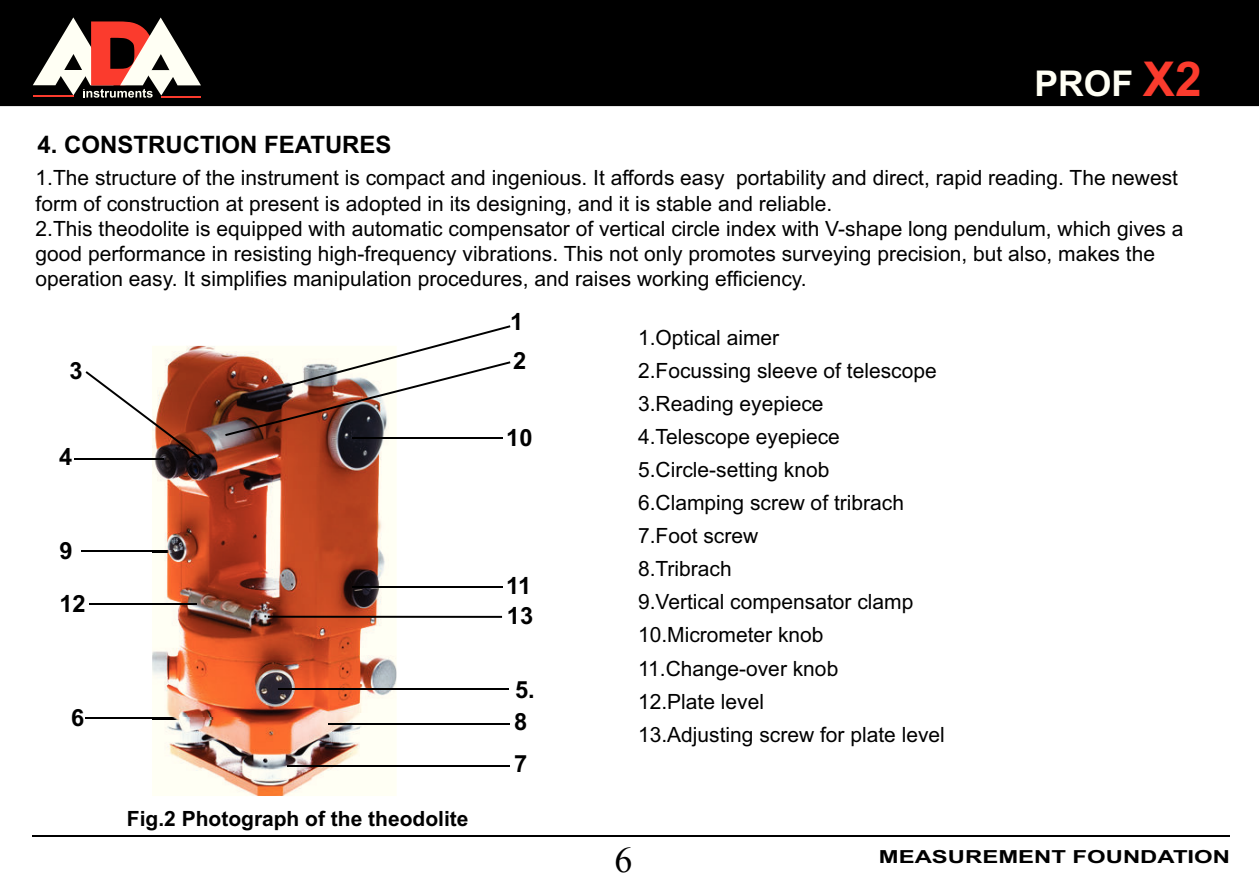
<style>
.page{position:relative;width:1259px;height:890px;background:#fff}
.page>*{position:absolute;margin:0;border:0;box-sizing:border-box;transform-origin:0 0}
.t1{font:700 35.4px "Arial";color:#fffff4}
.t2{font:700 24px "Arial";color:#000}
.t3{font:700 23.7px/38.4px "Arial";color:#000}
.t4{font:21px/33px "Arial";color:#000}
.t5{font:700 21px "Arial";color:#000}
.t6{font:700 18px "Arial";color:#000;scale:1.33 1}
.s1{font-size:48px;color:#fb3b2d}
</style>
<div class="page">
<hr style="left:32px;top:834px;width:1197px;height:2px;background:#000">
<hr style="left:86px;top:717px;width:155px;height:2px;background:#000">
<hr style="left:81px;top:550px;width:93px;height:2px;background:#000">
<img style="left:152px;top:346px;width:245px;height:450px">
<img style="left:152px;top:717px;width:89px;height:2px">
<img style="left:152px;top:550px;width:22px;height:2px">
<svg style="left:225px;top:325px;width:285px;height:111px"></svg>
<svg style="left:85px;top:371px;width:117px;height:89px"></svg>
<hr style="left:74px;top:457px;width:90px;height:2px;background:#000">
<hr style="left:278px;top:688px;width:231px;height:2px;background:#000">
<hr style="left:287px;top:764px;width:223px;height:2px;background:#000">
<hr style="left:328px;top:723px;width:182px;height:2px;background:#000">
<hr style="left:352px;top:437px;width:151px;height:2px;background:#000">
<hr style="left:352px;top:585px;width:151px;height:2px;background:#000">
<hr style="left:268px;top:615px;width:234px;height:3px;background:#000">
<hr style="left:89px;top:602px;width:108px;height:2px;background:#000">
<div style="left:0;top:0;width:1259px;height:106px;background:#000"></div>
<svg style="left:33px;top:17px;width:168px;height:81px"></svg>
<hr style="left:33px;top:96px;width:40px;height:1px;background:#fb3b2d">
<hr style="left:161px;top:96px;width:40px;height:1px;background:#fb3b2d">
<p class="t2" style="left:38px;top:135px;width:355px">4. CONSTRUCTION FEATURES</p>
<h1 class="t1" style="left:1034px;top:70px;width:169px">PROF <span class="s1">X2</span></h1>
<p class="t4" style="left:36px;top:167px;width:1149px;line-height:25.2px">1.The structure of the instrument is compact and ingenious. It affords easy portability and direct, rapid reading. The newest form of construction at present is adopted in its designing, and it is stable and reliable.<br>2.This theodolite is equipped with automatic compensator of vertical circle index with V-shape long pendulum, which gives a good performance in resisting high-frequency vibrations. This not only promotes surveying precision, but also, makes the operation easy. It simplifies manipulation procedures, and raises working efficiency.</p>
<p class="t3" style="left:69px;top:353px;width:15px">3</p>
<p class="t3" style="left:59px;top:439px;width:15px">4</p>
<p class="t3" style="left:59px;top:533px;width:15px">9</p>
<p class="t3" style="left:59px;top:586px;width:28px">12</p>
<p class="t3" style="left:71px;top:700px;width:15px">6</p>
<p class="t3" style="left:510px;top:305px;width:18px">1<br>2</p>
<p class="t3" style="left:506px;top:420px;width:28px">10</p>
<p class="t5" style="left:127px;top:811px;width:343px">Fig.2 Photograph of the theodolite</p>
<p class="t3" style="left:506px;top:573px;width:29px;line-height:30px">11<br>13</p>
<p class="t3" style="left:515px;top:672px;width:21px">5.</p>
<p class="t3" style="left:514px;top:704px;width:15px">8</p>
<p class="t3" style="left:514px;top:746px;width:15px">7</p>
<p class="t4" style="left:638px;top:323px;width:308px">1.Optical aimer<br>2.Focussing sleeve of telescope<br>3.Reading eyepiece<br>4.Telescope eyepiece<br>5.Circle-setting knob<br>6.Сlamping screw of tribrach<br>7.Foot screw<br>8.Tribrach<br>9.Vertical compensator clamp<br>10.Micrometer knob<br>11.Change-over knob<br>12.Plate level<br>13.Adjusting screw for plate level</p>
<p class="t6" style="left:879px;top:849px;width:265px">MEASUREMENT FOUNDATION</p>
</div>
